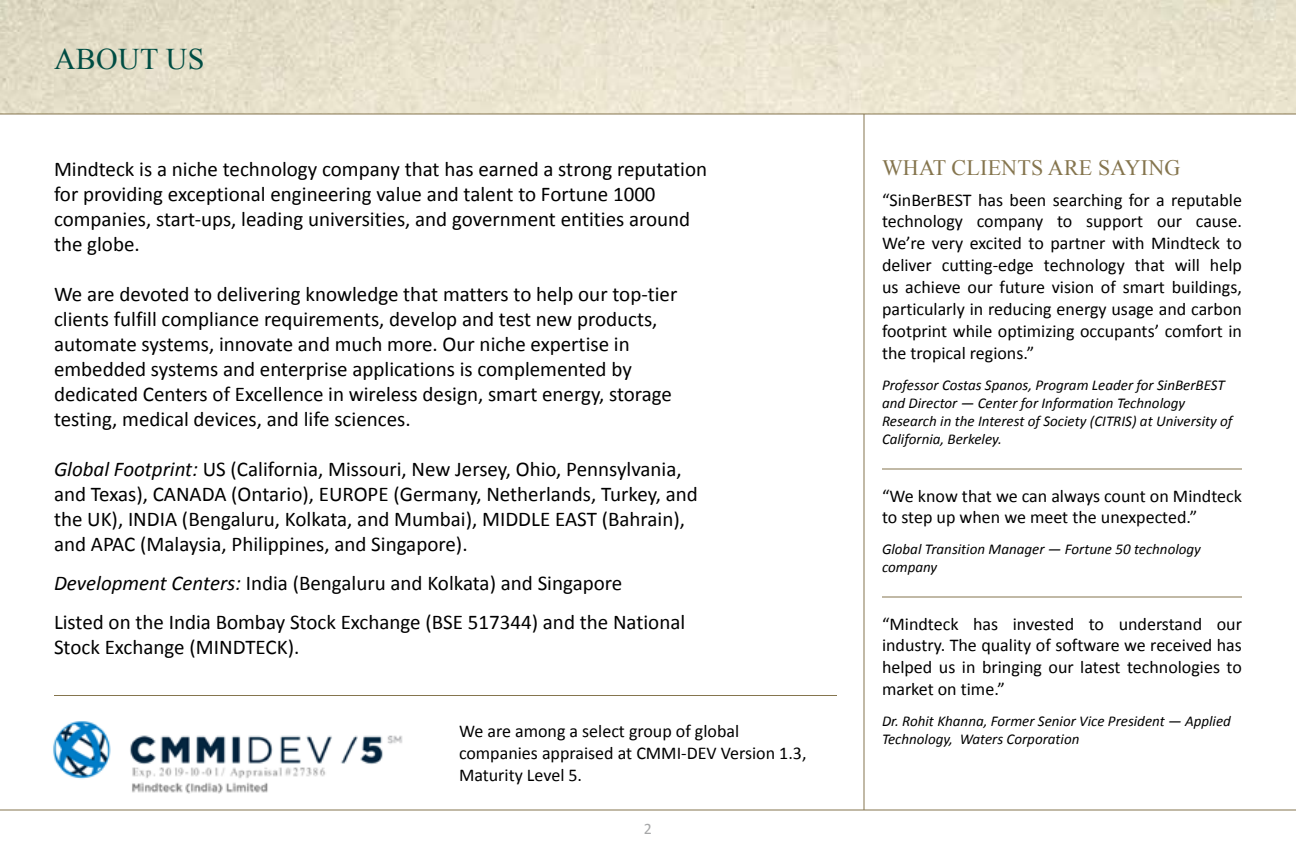
<style>
.page{position:relative;width:1296px;height:864px;background:#fff}
.page>*{position:absolute;margin:0;border:0;box-sizing:border-box;transform-origin:0 0}
.t1{font:30px "Times New Roman";letter-spacing:.01em;color:#004d43}
.t2{font:22px "Times New Roman";letter-spacing:.01em;color:#85754e}
.t3{font:21px/25px "Calibri";color:#000}
.t4{font:18px/22px "Calibri";color:#000;text-align:justify}
.t5{font:16px "Calibri";color:#a7a8a9}
.t6{font:italic 15px/18px "Calibri";color:#000}
.s1{font-style:italic}
</style>
<div class="page">
<img style="left:0;top:0;width:1296px;height:114px">
<hr style="left:0;top:810px;width:1296px;height:1px;background:#85754e">
<hr style="left:882px;top:468px;width:360px;height:2px;background:#85754e">
<hr style="left:882px;top:596px;width:360px;height:2px;background:#85754e">
<img style="left:53px;top:721px;width:350px;height:73px">
<hr style="left:864px;top:114px;width:1px;height:696px;background:#85754e">
<hr style="left:0;top:114px;width:1296px;height:1px;background:#85754e">
<hr style="left:54px;top:695px;width:783px;height:1px;background:#85754e">
<h1 class="t1" style="left:54px;top:39px;width:152px">ABOUT US</h1>
<p class="t3" style="left:54px;top:156px;width:655px">Mindteck is a niche technology company that has earned a strong reputation</p>
<p class="t2" style="left:882px;top:153px;width:300px">WHAT CLIENTS ARE SAYING</p>
<p class="t3" style="left:54px;top:181px;width:638px">for providing exceptional engineering value and talent to Fortune 1000 companies, start-ups, leading universities, and government entities around the globe.</p>
<p class="t3" style="left:54px;top:281px;width:625px">We are devoted to delivering knowledge that matters to help our top-tier clients fulfill compliance requirements, develop and test new products, automate systems, innovate and much more. Our niche expertise in embedded systems and enterprise applications is complemented by dedicated Centers of Excellence in wireless design, smart energy, storage testing, medical devices, and life sciences.</p>
<p class="t3" style="left:54px;top:456px;width:645px"><span class="s1">Global Footprint:</span> US (California, Missouri, New Jersey, Ohio, Pennsylvania, and Texas), CANADA (Ontario), EUROPE (Germany, Netherlands, Turkey, and the UK), INDIA (Bengaluru, Kolkata, and Mumbai), MIDDLE EAST (Bahrain), and APAC (Malaysia, Philippines, and Singapore).</p>
<p class="t3" style="left:54px;top:563px;width:633px;line-height:39px"><span class="s1">Development Centers:</span> India (Bengaluru and Kolkata) and Singapore<br>Listed on the India Bombay Stock Exchange (BSE 517344) and the National</p>
<p class="t3" style="left:54px;top:634px;width:247px">Stock Exchange (MINDTECK).</p>
<p class="t4" style="left:882px;top:189px;width:361px">“SinBerBEST has been searching for a reputable technology company to support our cause.<br>We’re very excited to partner with Mindteck to deliver cutting-edge technology that will help us achieve our future vision of smart buildings, particularly in reducing energy usage and carbon footprint while optimizing occupants’ comfort in the tropical regions.”</p>
<p class="t6" style="left:882px;top:375px;width:352px">Professor Costas Spanos, Program Leader for SinBerBEST and Director — Center for Information Technology Research in the Interest of Society (CITRIS) at University of California, Berkeley.</p>
<p class="t4" style="left:882px;top:485px;width:362px">“We know that we can always count on Mindteck to step up when we meet the unexpected.”</p>
<p class="t6" style="left:882px;top:539px;width:320px">Global Transition Manager — Fortune 50 technology company</p>
<p class="t4" style="left:882px;top:613px;width:361px">“Mindteck has invested to understand our industry. The quality of software we received has helped us in bringing our latest technologies to market on time.”</p>
<p class="t6" style="left:882px;top:711px;width:350px">Dr. Rohit Khanna, Former Senior Vice President — Applied<br>Technology, Waters Corporation</p>
<p class="t4" style="left:459px;top:720px;width:349px;text-align:left">We are among a select group of global companies appraised at CMMI-DEV Version 1.3,<br>Maturity Level 5.</p>
<p class="t5" style="left:644px;top:819px;width:10px">2</p>
</div>
